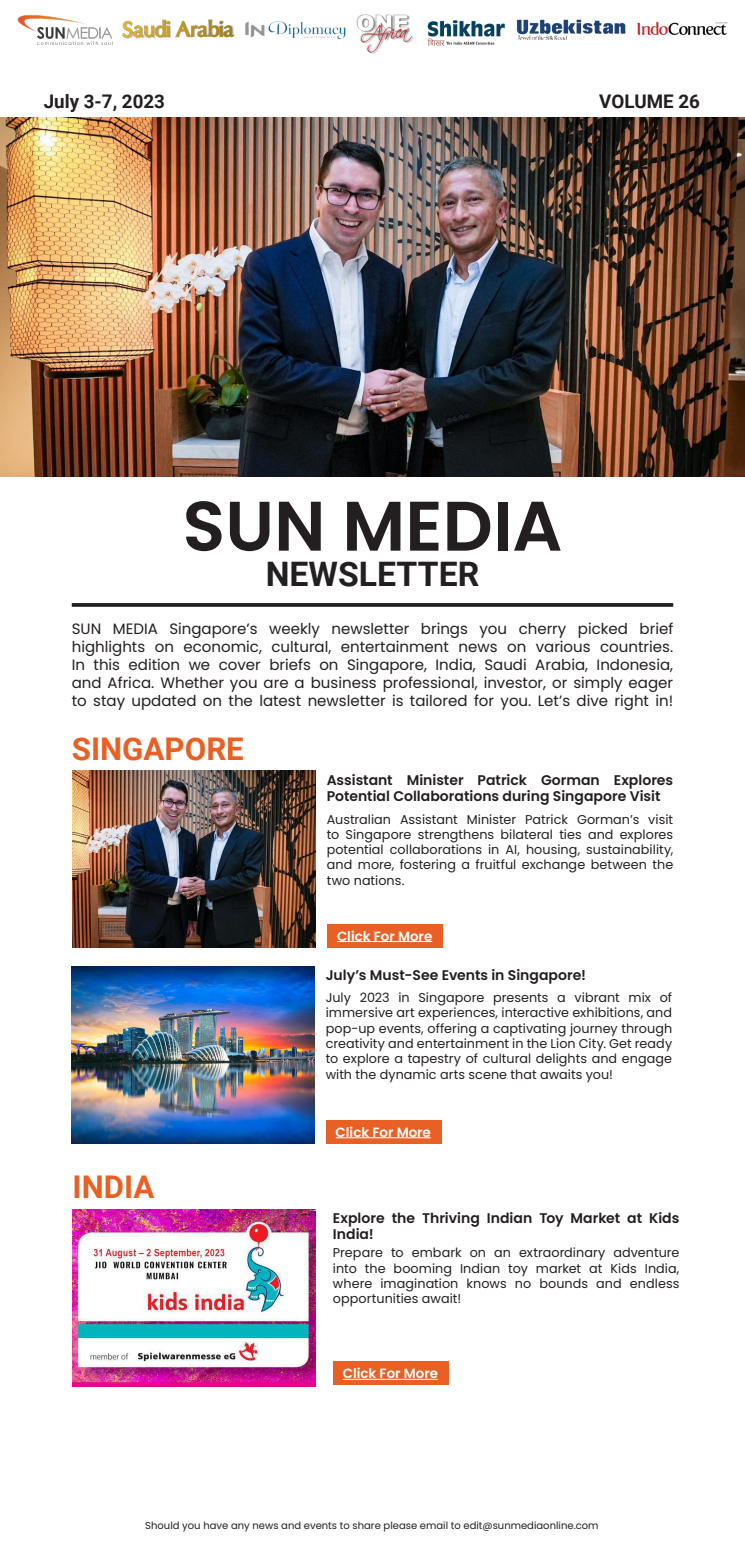
<style>
.page{position:relative;width:745px;height:1549px;background:#fff}
.page>*{position:absolute;margin:0;border:0;box-sizing:border-box;transform-origin:0 0}
.t1{font:600 70px "Poppins";color:#231f20}
.t2{font:700 33.75px "Roboto";color:#231f20}
.t3{font:700 31.25px "Roboto";color:#e96025}
.t4{font:700 18.75px "Roboto";color:#231f20}
.t5{font:15px/18px "Poppins";color:#231f20;text-align:justify}
.t6{font:600 14px/16.8px "Poppins";color:#231f20}
.t7{font:600 13.38px "Poppins";color:#fff}
.t8{font:12.75px/15.2px "Poppins";letter-spacing:.005em;color:#231f20;text-align:justify}
.t9{font:10px "Poppins";color:#231f20}
</style>
<div class="page">
<img style="left:0;top:14px;width:744px;height:1373px">
<img style="left:71px;top:966px;width:243px;height:177px">
<div style="left:326px;top:1120px;width:115px;height:23px;background:#e96025"></div>
<hr style="left:335px;top:1137px;width:95px;height:1px;background:#fff">
<img style="left:73px;top:770px;width:242px;height:177px">
<div style="left:327px;top:924px;width:115px;height:23px;background:#e96025"></div>
<hr style="left:337px;top:941px;width:95px;height:1px;background:#fff">
<div style="left:333px;top:1361px;width:115px;height:23px;background:#e96025"></div>
<hr style="left:342px;top:1378px;width:96px;height:1px;background:#fff">
<img style="left:73px;top:1209px;width:242px;height:177px">
<p class="t4" style="left:44px;top:88px;width:123px">July 3-7, 2023</p>
<p class="t4" style="left:599px;top:88px;width:102px">VOLUME 26</p>
<p class="t1" style="left:182px;top:485px;width:381px">SUN MEDIA</p>
<p class="t2" style="left:265px;top:550px;width:215px">NEWSLETTER</p>
<p class="t5" style="left:72px;top:620px;width:602px">SUN MEDIA Singapore’s weekly newsletter brings you cherry picked brief highlights on economic, cultural, entertainment news on various countries.<br>In this edition we cover briefs on Singapore, India, Saudi Arabia, Indonesia, and Africa. Whether you are a business professional, investor, or simply eager to stay updated on the latest newsletter is tailored for you. Let’s dive right in!</p>
<p class="t3" style="left:72px;top:726px;width:173px">SINGAPORE</p>
<p class="t3" style="left:73px;top:1164px;width:83px">INDIA</p>
<p class="t6" style="left:326px;top:771px;width:348px">Assistant Minister Patrick Gorman Explores<br>Potential Collaborations during Singapore Visit</p>
<p class="t8" style="left:326px;top:811px;width:348px">Australian Assistant Minister Patrick Gorman’s visit to Singapore strengthens bilateral ties and explores potential collaborations in AI, housing, sustainability, and more, fostering a fruitful exchange between the two nations.</p>
<p class="t7" style="left:337px;top:928px;width:97px">Click For More</p>
<p class="t6" style="left:325px;top:967px;width:262px">July’s Must-See Events in Singapore!</p>
<p class="t8" style="left:325px;top:990px;width:348px">July 2023 in Singapore presents a vibrant mix of immersive art experiences, interactive exhibitions, and pop-up events, offering a captivating journey through creativity and entertainment in the Lion City. Get ready to explore a tapestry of cultural delights and engage with the dynamic arts scene that awaits you!</p>
<p class="t7" style="left:335px;top:1124px;width:97px">Click For More</p>
<p class="t6" style="left:333px;top:1209px;width:348px">Explore the Thriving Indian Toy Market at Kids<br>India!</p>
<p class="t8" style="left:333px;top:1245px;width:348px">Prepare to embark on an extraordinary adventure into the booming Indian toy market at Kids India, where imagination knows no bounds and endless opportunities await!</p>
<p class="t7" style="left:342px;top:1365px;width:97px">Click For More</p>
<p class="t9" style="left:145px;top:1520px;width:454px">Should you have any news and events to share please email to edit@sunmediaonline.com</p>
</div>
